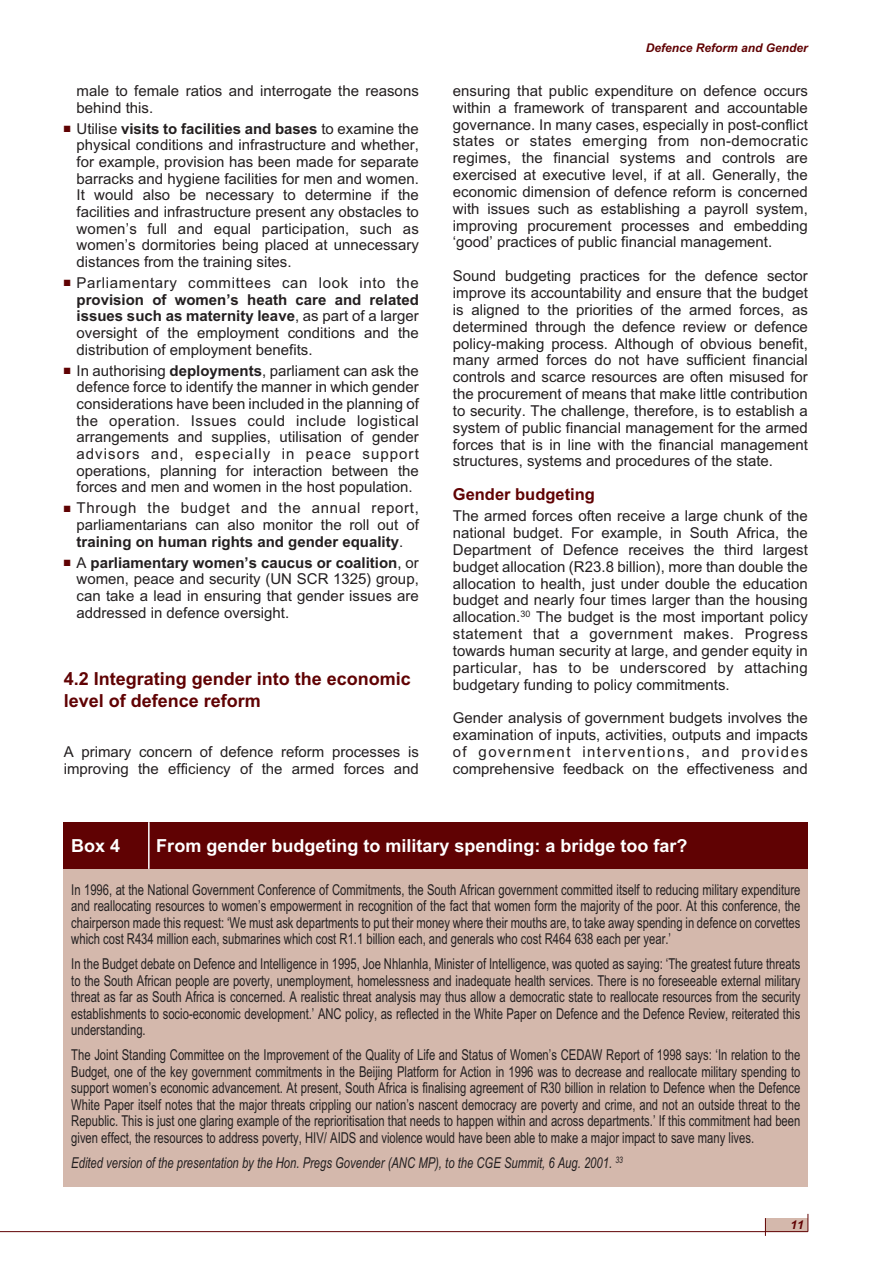
<style>
.page{position:relative;width:893px;height:1263px;background:#fff}
.page>*{position:absolute;margin:0;border:0;box-sizing:border-box;transform-origin:0 0}
.t1{font:700 18px "Arial";color:#fff}
.t2{font:700 18px/21.8px "Arial";color:#600203}
.t3{font:700 16.5px "Arial";color:#600203}
.t4{font:15px/16.8px "Arial";color:#231f20;text-align:justify}
.t5{font:15px/16.5px "Arial";color:#231f20;text-align:justify;scale:.75 1}
.t6{font:italic 15px "Arial";color:#231f20;scale:.75 1}
.t7{font:italic 700 12px "Arial";color:#600203}
.s1{color:#600203}
.s2{font-weight:700}
</style>
<div class="page">
<div style="left:765px;top:1218px;width:43px;height:13px;background:#d4b8ac"></div>
<hr style="left:0;top:1231px;width:808px;height:1px;background:#600203">
<svg style="left:765px;top:1218px;width:1px;height:18px"></svg>
<svg style="left:808px;top:1214px;width:1px;height:17px"></svg>
<div style="left:64px;top:847px;width:744px;height:339px;background:#d4b8ac"></div>
<div style="left:64px;top:822px;width:744px;height:47px;background:#600203"></div>
<hr style="left:148px;top:822px;width:2px;height:47px;background:#fff">
<p class="t4" style="left:77px;top:82px;width:344px">male to female ratios and interrogate the reasons behind this.</p>
<p class="t4" style="left:77px;top:120px;width:344px;text-indent:-13px"><span class="s1">■</span> Utilise <span class="s2">visits to facilities and bases</span> to examine the physical conditions and infrastructure and whether, for example, provision has been made for separate barracks and hygiene facilities for men and women.<br>It would also be necessary to determine if the facilities and infrastructure present any obstacles to women’s full and equal participation, such as women’s dormitories being placed at unnecessary distances from the training sites.</p>
<p class="t4" style="left:77px;top:274px;width:344px;text-indent:-13px"><span class="s1">■</span> Parliamentary committees can look into the <span class="s2">provision of women’s heath care and related issues such as maternity leave</span>, as part of a larger oversight of the employment conditions and the distribution of employment benefits.</p>
<p class="t4" style="left:77px;top:362px;width:344px;text-indent:-13px"><span class="s1">■</span> In authorising <span class="s2">deployments</span>, parliament can ask the defence force to identify the manner in which gender considerations have been included in the planning of the operation. Issues could include logistical arrangements and supplies, utilisation of gender advisors and, especially in peace support operations, planning for interaction between the forces and men and women in the host population.</p>
<p class="t4" style="left:77px;top:500px;width:344px;text-indent:-13px"><span class="s1">■</span> Through the budget and the annual report, parliamentarians can also monitor the roll out of <span class="s2">training on human rights and gender equality</span>.</p>
<p class="t4" style="left:77px;top:554px;width:344px;text-indent:-13px"><span class="s1">■</span> A <span class="s2">parliamentary women’s caucus or coalition</span>, or women, peace and security (UN SCR 1325) group, can take a lead in ensuring that gender issues are addressed in defence oversight.</p>
<p class="t2" style="left:64px;top:668px;width:349px">4.2 Integrating gender into the economic level of defence reform</p>
<p class="t4" style="left:64px;top:744px;width:357px">A primary concern of defence reform processes is improving the efficiency of the armed forces and</p>
<p class="t7" style="left:646px;top:41px;width:164px">Defence Reform and Gender</p>
<p class="t4" style="left:453px;top:82px;width:357px">ensuring that public expenditure on defence occurs within a framework of transparent and accountable governance. In many cases, especially in post-conflict states or states emerging from non-democratic regimes, the financial systems and controls are exercised at executive level, if at all. Generally, the economic dimension of defence reform is concerned with issues such as establishing a payroll system, improving procurement processes and embedding ‘good’ practices of public financial management.</p>
<p class="t4" style="left:453px;top:268px;width:357px">Sound budgeting practices for the defence sector improve its accountability and ensure that the budget is aligned to the priorities of the armed forces, as determined through the defence review or defence policy-making process. Although of obvious benefit, many armed forces do not have sufficient financial controls and scarce resources are often misused for the procurement of means that make little contribution to security. The challenge, therefore, is to establish a system of public financial management for the armed forces that is in line with the financial management structures, systems and procedures of the state.</p>
<p class="t3" style="left:453px;top:485px;width:144px">Gender budgeting</p>
<p class="t4" style="left:453px;top:508px;width:357px">The armed forces often receive a large chunk of the national budget. For example, in South Africa, the Department of Defence receives the third largest budget allocation (R23.8 billion), more than double the allocation to health, just under double the education budget and nearly four times larger than the housing allocation.<sup>30</sup> The budget is the most important policy statement that a government makes. Progress towards human security at large, and gender equity in particular, has to be underscored by attaching budgetary funding to policy commitments.</p>
<p class="t4" style="left:453px;top:710px;width:357px">Gender analysis of government budgets involves the examination of inputs, activities, outputs and impacts of government interventions, and provides comprehensive feedback on the effectiveness and</p>
<p class="t1" style="left:71px;top:835px;width:51px">Box 4</p>
<p class="t1" style="left:156px;top:835px;width:533px">From gender budgeting to military spending: a bridge too far?</p>
<p class="t5" style="left:71px;top:881px;width:974px">In 1996, at the National Government Conference of Commitments, the South African government committed itself to reducing military expenditure and reallocating resources to women’s empowerment in recognition of the fact that women form the majority of the poor. At this conference, the chairperson made this request: ‘We must ask departments to put their money where their mouths are, to take away spending in defence on corvettes which cost R434 million each, submarines which cost R1.1 billion each, and generals who cost R464 638 each per year.’</p>
<p class="t5" style="left:71px;top:956px;width:974px">In the Budget debate on Defence and Intelligence in 1995, Joe Nhlanhla, Minister of Intelligence, was quoted as saying: ‘The greatest future threats to the South African people are poverty, unemployment, homelessness and inadequate health services. There is no foreseeable external military threat as far as South Africa is concerned. A realistic threat analysis may thus allow a democratic state to reallocate resources from the security establishments to socio-economic development.’ ANC policy, as reflected in the White Paper on Defence and the Defence Review, reiterated this understanding.</p>
<p class="t5" style="left:71px;top:1047px;width:974px">The Joint Standing Committee on the Improvement of the Quality of Life and Status of Women’s CEDAW Report of 1998 says: ‘In relation to the Budget, one of the key government commitments in the Beijing Platform for Action in 1996 was to decrease and reallocate military spending to support women’s economic advancement. At present, South Africa is finalising agreement of R30 billion in relation to Defence when the Defence White Paper itself notes that the major threats crippling our nation’s nascent democracy are poverty and crime, and not an outside threat to the Republic. This is just one glaring example of the reprioritisation that needs to happen within and across departments.’ If this commitment had been given effect, the resources to address poverty, HIV/ AIDS and violence would have been able to make a major impact to save many lives.</p>
<p class="t6" style="left:71px;top:1154px;width:737px">Edited version of the presentation by the Hon. Pregs Govender (ANC MP), to the CGE Summit, 6 Aug. 2001. <sup>33</sup></p>
<p class="t7" style="left:790px;top:1218px;width:15px">11</p>
</div>
